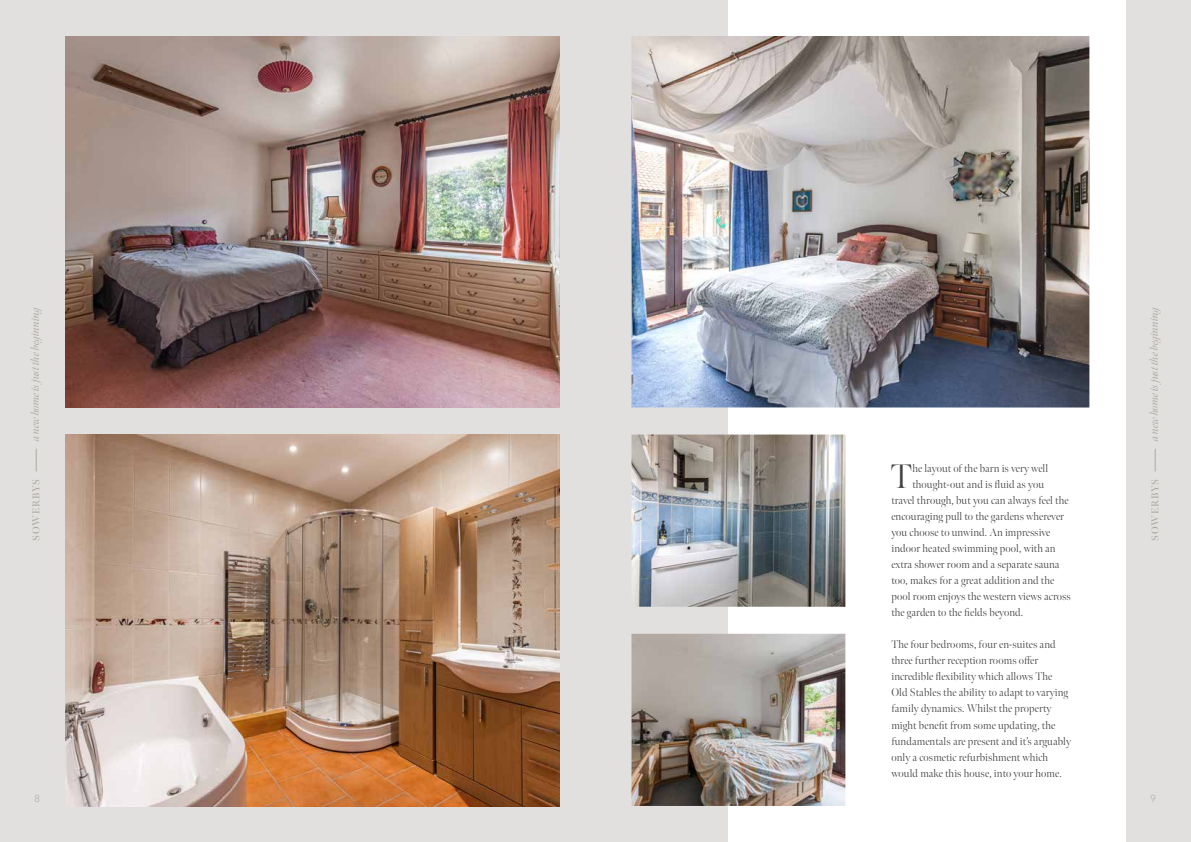
<style>
.page{position:relative;width:1191px;height:842px;background:#fff}
.page>*{position:absolute;margin:0;border:0;box-sizing:border-box;transform-origin:0 0}
.t1{font:300 34px "Meno Banner";color:#434141}
.t2{font:300 11px/16px "Meno Banner";letter-spacing:.01em;color:#434141}
.t3{font:italic 11px "Meno Banner";letter-spacing:-.01em;color:#ada8a0}
.t4{font:600 10px "Meno Banner";letter-spacing:.08em;color:#ada8a0}
.t5{font:300 10px "Quasimoda";color:#ada8a0}
</style>
<div class="page">
<div style="left:0;top:0;width:595px;height:842px;background:#e2e0df"></div>
<div style="left:595px;top:0;width:596px;height:842px;background:#e2e0df"></div>
<svg style="left:36px;top:449px;width:1px;height:22px"></svg>
<svg style="left:1155px;top:449px;width:1px;height:22px"></svg>
<img style="left:66px;top:36px;width:493px;height:371px">
<img style="left:65px;top:434px;width:494px;height:372px">
<div style="left:728px;top:0;width:397px;height:842px;background:#fff"></div>
<img style="left:631px;top:36px;width:458px;height:371px">
<img style="left:631px;top:434px;width:214px;height:173px">
<img style="left:631px;top:634px;width:214px;height:172px">
<p class="t3" style="left:29px;top:441px;width:138px;rotate:-90deg">a new home is just the beginning</p>
<p class="t3" style="left:1147px;top:441px;width:138px;rotate:-90deg">a new home is just the beginning</p>
<h1 class="t1" style="left:890px;top:456px;width:23px">T</h1>
<p class="t2" style="left:912px;top:461px;width:137px">he layout of the barn is very well</p>
<p class="t4" style="left:30px;top:541px;width:63px;rotate:-90deg">SOWERBYS</p>
<p class="t4" style="left:1149px;top:541px;width:63px;rotate:-90deg">SOWERBYS</p>
<p class="t2" style="left:912px;top:477px;width:133px">thought-out and is fluid as you</p>
<p class="t2" style="left:891px;top:493px;width:179px">travel through, but you can always feel the</p>
<p class="t2" style="left:891px;top:509px;width:174px">encouraging pull to the gardens wherever</p>
<p class="t2" style="left:891px;top:525px;width:160px">you choose to unwind. An impressive</p>
<p class="t2" style="left:891px;top:541px;width:166px">indoor heated swimming pool, with an</p>
<p class="t2" style="left:891px;top:557px;width:170px">extra shower room and a separate sauna</p>
<p class="t2" style="left:891px;top:573px;width:164px">too, makes for a great addition and the</p>
<p class="t2" style="left:891px;top:589px;width:181px">pool room enjoys the western views across</p>
<p class="t2" style="left:891px;top:605px;width:133px">the garden to the fields beyond.</p>
<p class="t2" style="left:891px;top:637px;width:181px">The four bedrooms, four en-suites and three further reception rooms offer incredible flexibility which allows The Old Stables the ability to adapt to varying family dynamics. Whilst the property might benefit from some updating, the fundamentals are present and it’s arguably only a cosmetic refurbishment which would make this house, into your home.</p>
<p class="t5" style="left:35px;top:791px;width:7px">8</p>
<p class="t5" style="left:1150px;top:791px;width:7px">9</p>
</div>
